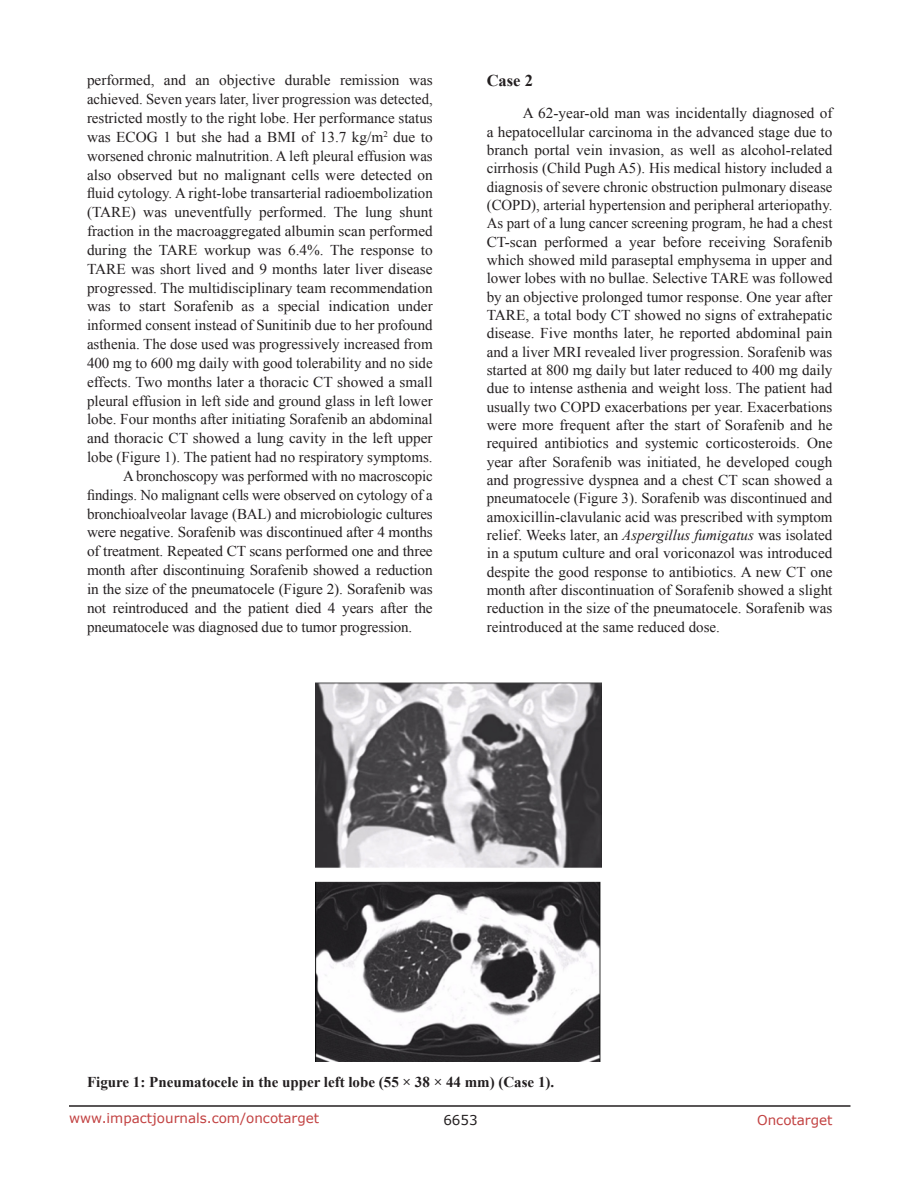
<style>
.page{position:relative;width:918px;height:1188px;background:#fff}
.page>*{position:absolute;margin:0;border:0;box-sizing:border-box;transform-origin:0 0}
.sub_heading_1{font:700 16.5px "Times New Roman";color:#231f20}
.BodyText{font:15px/18.9px "Times New Roman";color:#231f20;text-align:justify}
.Figuretrx{font:700 15px "Times New Roman";color:#231f20}
.t1{font:13.5px "Verdana";color:#c24141}
.t2{font:13.5px "Verdana";color:#231f20}
.s1{font-style:italic}
</style>
<div class="page">
<hr style="left:69px;top:1105px;width:781px;height:2px;background:#231f20">
<img style="left:315px;top:683px;width:287px;height:379px">
<p class="BodyText" style="left:87px;top:71px;width:347px">performed, and an objective durable remission was achieved. Seven years later, liver progression was detected, restricted mostly to the right lobe. Her performance status was ECOG 1 but she had a BMI of 13.7 kg/m<sup>2</sup> due to worsened chronic malnutrition. A left pleural effusion was also observed but no malignant cells were detected on fluid cytology. A right-lobe transarterial radioembolization (TARE) was uneventfully performed. The lung shunt fraction in the macroaggregated albumin scan performed during the TARE workup was 6.4%. The response to TARE was short lived and 9 months later liver disease progressed. The multidisciplinary team recommendation was to start Sorafenib as a special indication under informed consent instead of Sunitinib due to her profound asthenia. The dose used was progressively increased from 400 mg to 600 mg daily with good tolerability and no side effects. Two months later a thoracic CT showed a small pleural effusion in left side and ground glass in left lower lobe. Four months after initiating Sorafenib an abdominal and thoracic CT showed a lung cavity in the left upper lobe (Figure 1). The patient had no respiratory symptoms.</p>
<p class="BodyText" style="left:87px;top:466px;width:347px;text-indent:36px">A bronchoscopy was performed with no macroscopic findings. No malignant cells were observed on cytology of a bronchioalveolar lavage (BAL) and microbiologic cultures were negative. Sorafenib was discontinued after 4 months of treatment. Repeated CT scans performed one and three month after discontinuing Sorafenib showed a reduction in the size of the pneumatocele (Figure 2). Sorafenib was not reintroduced and the patient died 4 years after the pneumatocele was diagnosed due to tumor progression.</p>
<p class="sub_heading_1" style="left:487px;top:70px;width:48px">Case 2</p>
<p class="BodyText" style="left:487px;top:104px;width:347px;line-height:18.3px;text-indent:36px">A 62-year-old man was incidentally diagnosed of a hepatocellular carcinoma in the advanced stage due to branch portal vein invasion, as well as alcohol-related cirrhosis (Child Pugh A5). His medical history included a diagnosis of severe chronic obstruction pulmonary disease (COPD), arterial hypertension and peripheral arteriopathy.<br>As part of a lung cancer screening program, he had a chest CT-scan performed a year before receiving Sorafenib which showed mild paraseptal emphysema in upper and lower lobes with no bullae. Selective TARE was followed by an objective prolonged tumor response. One year after TARE, a total body CT showed no signs of extrahepatic disease. Five months later, he reported abdominal pain and a liver MRI revealed liver progression. Sorafenib was started at 800 mg daily but later reduced to 400 mg daily due to intense asthenia and weight loss. The patient had usually two COPD exacerbations per year. Exacerbations were more frequent after the start of Sorafenib and he required antibiotics and systemic corticosteroids. One year after Sorafenib was initiated, he developed cough and progressive dyspnea and a chest CT scan showed a pneumatocele (Figure 3). Sorafenib was discontinued and amoxicillin-clavulanic acid was prescribed with symptom relief. Weeks later, an <span class="s1">Aspergillus fumigatus</span> was isolated in a sputum culture and oral voriconazol was introduced despite the good response to antibiotics. A new CT one month after discontinuation of Sorafenib showed a slight reduction in the size of the pneumatocele. Sorafenib was reintroduced at the same reduced dose.</p>
<p class="Figuretrx" style="left:87px;top:1071px;width:469px">Figure 1: Pneumatocele in the upper left lobe (55 × 38 × 44 mm) (Case 1).</p>
<p class="t1" style="left:69px;top:1109px;width:252px">www.impactjournals.com/oncotarget</p>
<p class="t2" style="left:443px;top:1111px;width:36px">6653</p>
<p class="t1" style="left:757px;top:1111px;width:77px">Oncotarget</p>
</div>
